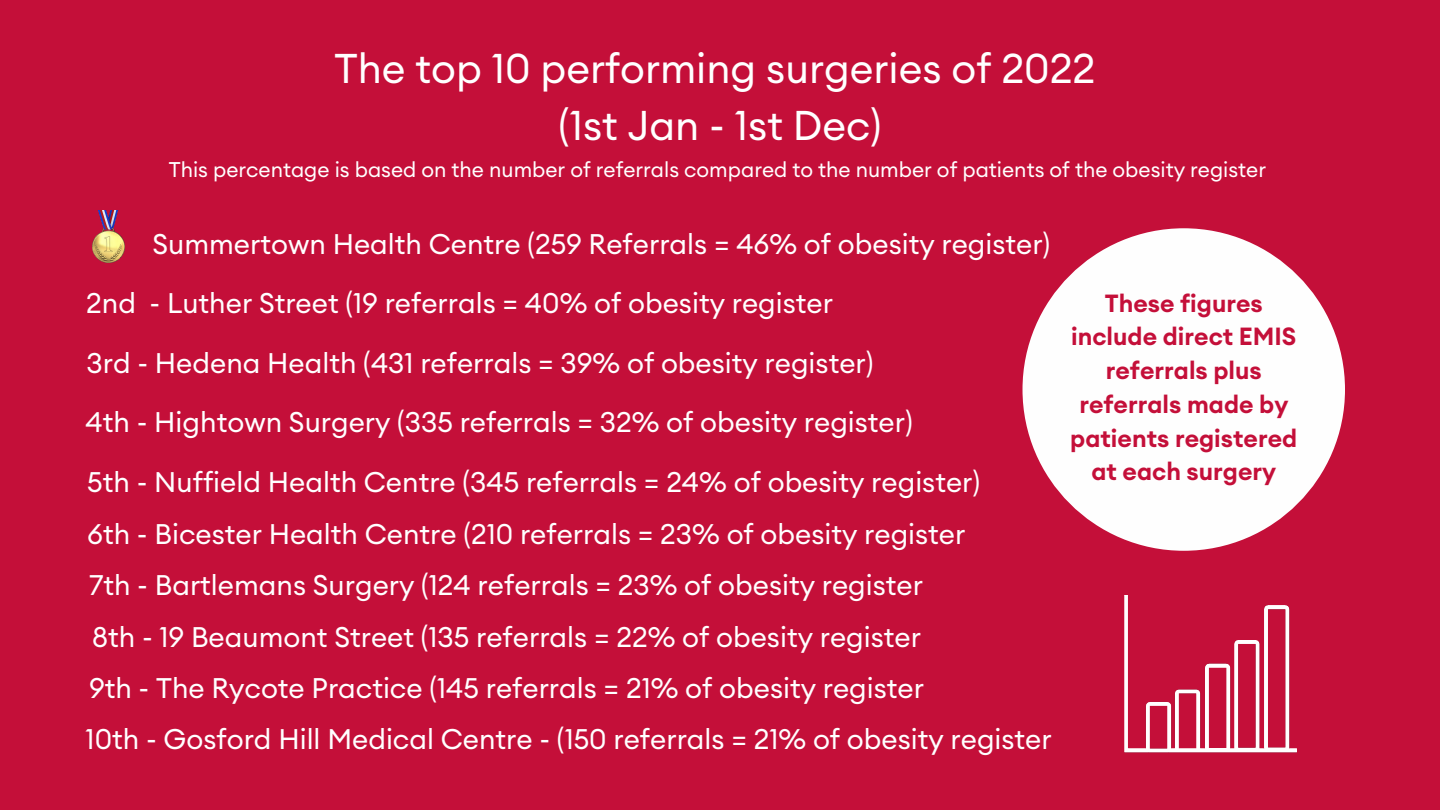
<style>
.page{position:relative;width:1440px;height:810px;background:#c40f39}
.page>*{position:absolute;margin:0;border:0;box-sizing:border-box;transform-origin:0 0}
.t1{font:41px/57px "Euclid Circular A";color:#fff;text-align:center}
.t2{font:28px/51.7px "Euclid Circular A";color:#fff}
.t3{font:600 24.5px/33.8px "Euclid Circular A";color:#c40f39;text-align:center}
.t4{font:21px "Euclid Circular A";color:#fff}
</style>
<div class="page">
<div style="left:1023px;top:228px;width:322px;height:323px;background:#fefefe;border-radius:50%"></div>
<img style="left:1124px;top:595px;width:173px;height:157px">
<img style="left:92px;top:210px;width:32px;height:53px">
<h1 class="t1" style="left:335px;top:42px;width:762px">The top 10 performing surgeries of 2022 (1st Jan - 1st Dec)</h1>
<p class="t4" style="left:169px;top:160px;width:1099px">This percentage is based on the number of referrals compared to the number of patients of the obesity register</p>
<p class="t2" style="left:152px;top:219px;width:899px">Summertown Health Centre (259 Referrals = 46% of obesity register)</p>
<p class="t2" style="left:86px;top:279px;width:748px">2nd - Luther Street (19 referrals = 40% of obesity register</p>
<p class="t2" style="left:86px;top:334px;width:829px;line-height:59.7px">3rd - Hedena Health (431 referrals = 39% of obesity register)<br>4th - Hightown Surgery (335 referrals = 32% of obesity register)</p>
<p class="t2" style="left:87px;top:458px;width:894px">5th - Nuffield Health Centre (345 referrals = 24% of obesity register)<br>6th - Bicester Health Centre (210 referrals = 23% of obesity register 7th - Bartlemans Surgery (124 referrals = 23% of obesity register<br>8th - 19 Beaumont Street (135 referrals = 22% of obesity register</p>
<p class="t2" style="left:89px;top:664px;width:837px">9th - The Rycote Practice (145 referrals = 21% of obesity register</p>
<p class="t2" style="left:86px;top:715px;width:968px">10th - Gosford Hill Medical Centre - (150 referrals = 21% of obesity register</p>
<p class="t3" style="left:1070px;top:287px;width:229px">These figures include direct EMIS referrals plus referrals made by patients registered at each surgery</p>
</div>
